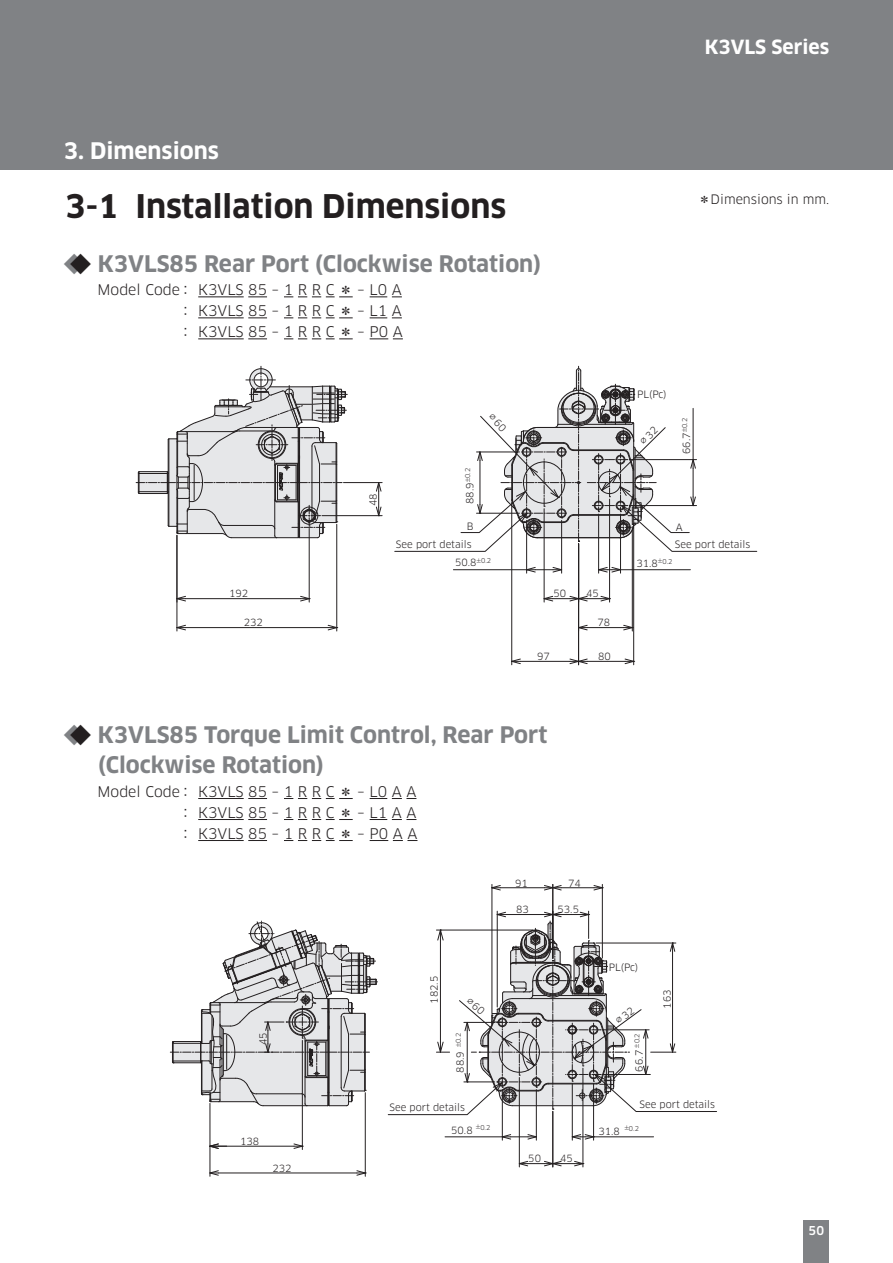
<style>
.page{position:relative;width:893px;height:1263px;background:#fff}
.page>*{position:absolute;margin:0;border:0;box-sizing:border-box;transform-origin:0 0}
.t1{font:700 31.8px "Clan Pro";color:#231f20}
.t2{font:700 22.35px/30px "Clan Pro";color:#808285}
.t3{font:700 22.35px "Clan Pro";color:#fff}
.t4{font:700 19.2px "Clan Pro";color:#fff}
.t5{font:14.4px/21px "Clan Pro";color:#231f20;text-align:justify}
.t6{font:12.75px "Clan Pro";color:#231f20}
.t7{font:500 12px "Clan Pro";color:#fff}
.t8{font:9.9px "Clan Pro";color:#231f20}
.t9{font:9.75px "Clan Pro";color:#231f20}
.s1{font-family:"UD Shin Go Pro";font-weight:300;font-size:12px}
.s2{font-family:"UD Shin Go Pro";font-size:21px}
.s3{font-family:"UD Shin Go Pro";font-size:21px;color:#231f20}
.s4{font-family:"UD Shin Go Pro";font-weight:300;font-size:13.5px}
.s5{font-size:9.9px}
</style>
<div class="page">
<hr style="left:594px;top:1136px;width:60px;height:1px;background:#231f20">
<hr style="left:445px;top:1136px;width:57px;height:1px;background:#231f20">
<hr style="left:302px;top:1040px;width:1px;height:109px;background:#231f20">
<hr style="left:218px;top:1146px;width:76px;height:1px;background:#231f20">
<svg style="left:293px;top:1143px;width:10px;height:6px"></svg>
<hr style="left:210px;top:1103px;width:1px;height:73px;background:#231f20">
<hr style="left:365px;top:1093px;width:1px;height:83px;background:#231f20">
<hr style="left:218px;top:1173px;width:139px;height:1px;background:#231f20">
<svg style="left:209px;top:1170px;width:10px;height:6px"></svg>
<svg style="left:356px;top:1170px;width:10px;height:6px"></svg>
<svg style="left:209px;top:1143px;width:18px;height:6px"></svg>
<hr style="left:492px;top:884px;width:1px;height:129px;background:#231f20">
<hr style="left:500px;top:887px;width:44px;height:1px;background:#231f20">
<svg style="left:491px;top:885px;width:10px;height:5px"></svg>
<hr style="left:553px;top:884px;width:1px;height:74px;background:#231f20">
<hr style="left:602px;top:884px;width:1px;height:74px;background:#231f20">
<hr style="left:561px;top:887px;width:33px;height:1px;background:#231f20">
<svg style="left:544px;top:885px;width:18px;height:5px"></svg>
<svg style="left:593px;top:885px;width:10px;height:5px"></svg>
<hr style="left:519px;top:1077px;width:1px;height:90px;background:#231f20">
<hr style="left:553px;top:1111px;width:1px;height:56px;background:#231f20">
<hr style="left:583px;top:1068px;width:1px;height:99px;background:#231f20">
<svg style="left:519px;top:1161px;width:65px;height:5px"></svg>
<hr style="left:536px;top:1089px;width:1px;height:51px;background:#231f20">
<hr style="left:502px;top:1089px;width:1px;height:51px;background:#231f20">
<svg style="left:502px;top:1134px;width:35px;height:5px"></svg>
<hr style="left:572px;top:1083px;width:1px;height:57px;background:#231f20">
<hr style="left:593px;top:1083px;width:1px;height:57px;background:#231f20">
<svg style="left:572px;top:1134px;width:23px;height:5px"></svg>
<svg style="left:170px;top:920px;width:207px;height:186px"></svg>
<hr style="left:309px;top:528px;width:1px;height:74px;background:#231f20">
<hr style="left:186px;top:598px;width:115px;height:1px;background:#231f20">
<svg style="left:176px;top:596px;width:10px;height:5px"></svg>
<svg style="left:300px;top:596px;width:10px;height:5px"></svg>
<hr style="left:177px;top:535px;width:1px;height:96px;background:#231f20">
<hr style="left:336px;top:524px;width:1px;height:107px;background:#231f20">
<hr style="left:186px;top:627px;width:142px;height:1px;background:#231f20">
<svg style="left:176px;top:625px;width:10px;height:5px"></svg>
<svg style="left:328px;top:625px;width:10px;height:5px"></svg>
<hr style="left:343px;top:482px;width:39px;height:1px;background:#231f20">
<hr style="left:322px;top:515px;width:60px;height:1px;background:#231f20">
<svg style="left:136px;top:366px;width:211px;height:173px"></svg>
<svg style="left:376px;top:482px;width:5px;height:34px"></svg>
<hr style="left:620px;top:514px;width:1px;height:59px;background:#231f20">
<hr style="left:598px;top:514px;width:1px;height:59px;background:#231f20">
<hr style="left:620px;top:569px;width:70px;height:1px;background:#231f20">
<svg style="left:598px;top:567px;width:22px;height:5px"></svg>
<hr style="left:632px;top:527px;width:1px;height:104px;background:#231f20">
<hr style="left:587px;top:627px;width:37px;height:1px;background:#231f20">
<svg style="left:579px;top:625px;width:9px;height:5px"></svg>
<svg style="left:623px;top:625px;width:10px;height:5px"></svg>
<hr style="left:561px;top:520px;width:1px;height:53px;background:#231f20">
<hr style="left:526px;top:520px;width:1px;height:53px;background:#231f20">
<hr style="left:453px;top:569px;width:74px;height:1px;background:#231f20">
<svg style="left:526px;top:567px;width:36px;height:5px"></svg>
<hr style="left:633px;top:526px;width:1px;height:139px;background:#231f20">
<hr style="left:587px;top:661px;width:38px;height:1px;background:#231f20">
<svg style="left:625px;top:658px;width:10px;height:6px"></svg>
<hr style="left:544px;top:509px;width:1px;height:93px;background:#231f20">
<hr style="left:609px;top:499px;width:1px;height:103px;background:#231f20">
<svg style="left:544px;top:596px;width:67px;height:5px"></svg>
<hr style="left:578px;top:544px;width:1px;height:121px;background:#231f20">
<hr style="left:511px;top:502px;width:1px;height:163px;background:#231f20">
<hr style="left:520px;top:661px;width:50px;height:1px;background:#231f20">
<svg style="left:569px;top:658px;width:19px;height:6px"></svg>
<svg style="left:511px;top:658px;width:10px;height:6px"></svg>
<div style="left:0;top:0;width:893px;height:170px;background:#808285"></div>
<div style="left:804px;top:1220px;width:25px;height:43px;background:#808285"></div>
<hr style="left:198px;top:296px;width:46px;height:1px;background:#231f20">
<svg style="left:248px;top:296px;width:19px;height:1px"></svg>
<svg style="left:284px;top:296px;width:69px;height:1px"></svg>
<svg style="left:370px;top:296px;width:32px;height:1px"></svg>
<hr style="left:198px;top:317px;width:46px;height:1px;background:#231f20">
<svg style="left:248px;top:317px;width:19px;height:1px"></svg>
<svg style="left:284px;top:317px;width:69px;height:1px"></svg>
<svg style="left:370px;top:317px;width:32px;height:1px"></svg>
<hr style="left:198px;top:338px;width:46px;height:1px;background:#231f20">
<svg style="left:248px;top:338px;width:19px;height:1px"></svg>
<svg style="left:284px;top:338px;width:69px;height:1px"></svg>
<svg style="left:370px;top:338px;width:33px;height:1px"></svg>
<hr style="left:198px;top:798px;width:46px;height:1px;background:#231f20">
<svg style="left:248px;top:798px;width:19px;height:1px"></svg>
<svg style="left:284px;top:798px;width:69px;height:1px"></svg>
<svg style="left:370px;top:798px;width:46px;height:1px"></svg>
<hr style="left:198px;top:819px;width:46px;height:1px;background:#231f20">
<svg style="left:248px;top:819px;width:19px;height:1px"></svg>
<svg style="left:284px;top:819px;width:69px;height:1px"></svg>
<svg style="left:370px;top:819px;width:46px;height:1px"></svg>
<hr style="left:198px;top:840px;width:46px;height:1px;background:#231f20">
<svg style="left:248px;top:840px;width:19px;height:1px"></svg>
<svg style="left:284px;top:840px;width:69px;height:1px"></svg>
<svg style="left:370px;top:840px;width:47px;height:1px"></svg>
<svg style="left:388px;top:911px;width:329px;height:204px"></svg>
<svg style="left:394px;top:366px;width:363px;height:186px"></svg>
<h2 class="t3" style="left:64px;top:138px;width:157px">3. Dimensions</h2>
<h3 class="t4" style="left:705px;top:36px;width:126px">K3VLS Series</h3>
<h1 class="t1" style="left:65px;top:188px;width:442px">3-1 Installation Dimensions</h1>
<p class="t6" style="left:699px;top:191px;width:132px"><span class="s1">＊</span>Dimensions in mm.</p>
<h2 class="t2" style="left:64px;top:249px;width:479px"><span class="s2">◆</span><span class="s3">◆</span> K3VLS85 Rear Port (Clockwise Rotation)</h2>
<p class="t5" style="left:179px;top:279px;width:225px;text-indent:-115px"><span class="s4">　　</span> Model Code <span class="s4">：</span> K3VLS 85 – 1 R R C <span class="s4">＊</span> – L0 A<span class="s4">：</span> K3VLS 85 – 1 R R C <span class="s4">＊</span> – L1 A<span class="s4">：</span> K3VLS 85 – 1 R R C <span class="s4">＊</span> – P0 A</p>
<p class="t9" style="left:367px;top:506px;width:14px;rotate:-90deg">48</p>
<p class="t9" style="left:464px;top:504px;width:38px;rotate:-90deg">88<span class="s5">.</span>9<sup>±</sup><sup>0</sup><sup>.</sup><sup>2</sup></p>
<p class="t8" style="left:637px;top:388px;width:31px">PL(Pc)</p>
<p class="t9" style="left:681px;top:454px;width:38px;rotate:-90deg">66<span class="s5">.</span>7<sup>±</sup><sup>0</sup><sup>.</sup><sup>2</sup></p>
<p class="t8" style="left:467px;top:521px;width:8px">B</p>
<p class="t8" style="left:676px;top:521px;width:8px">A</p>
<p class="t8" style="left:396px;top:538px;width:77px">See port details</p>
<p class="t8" style="left:675px;top:538px;width:77px">See port details</p>
<p class="t9" style="left:229px;top:587px;width:21px">192</p>
<p class="t9" style="left:244px;top:616px;width:21px">232</p>
<p class="t9" style="left:455px;top:557px;width:38px">50<span class="s5">.</span>8<sup>±</sup><sup>0</sup><sup>.</sup><sup>2</sup></p>
<p class="t9" style="left:553px;top:587px;width:14px">50</p>
<p class="t9" style="left:586px;top:587px;width:14px">45</p>
<p class="t9" style="left:537px;top:650px;width:14px">97</p>
<p class="t9" style="left:597px;top:616px;width:14px">78</p>
<p class="t9" style="left:598px;top:650px;width:14px">80</p>
<h2 class="t2" style="left:98px;top:720px;width:451px;text-indent:-34px"><span class="s2">◆</span><span class="s3">◆</span> K3VLS85 Torque Limit Control, Rear Port (Clockwise Rotation)</h2>
<p class="t5" style="left:179px;top:781px;width:240px;text-indent:-115px"><span class="s4">　　</span> Model Code <span class="s4">：</span> K3VLS 85 – 1 R R C <span class="s4">＊</span> – L0 A A<span class="s4">：</span> K3VLS85 – 1RRC<span class="s4">＊</span> – L1AA<span class="s4">：</span> K3VLS85 – 1RRC<span class="s4">＊</span> – P0AA</p>
<p class="t9" style="left:515px;top:877px;width:14px">91</p>
<p class="t9" style="left:568px;top:877px;width:14px">74</p>
<p class="t9" style="left:516px;top:904px;width:14px">83</p>
<p class="t9" style="left:558px;top:904px;width:23px">53<span class="s5">.</span>5</p>
<p class="t9" style="left:636px;top:557px;width:38px">31<span class="s5">.</span>8<sup>±</sup><sup>0</sup><sup>.</sup><sup>2</sup></p>
<p class="t9" style="left:257px;top:1045px;width:14px;rotate:-90deg">45</p>
<p class="t9" style="left:240px;top:1135px;width:21px">138</p>
<p class="t9" style="left:273px;top:1162px;width:21px">232</p>
<p class="t9" style="left:428px;top:1004px;width:29px;rotate:-90deg">182<span class="s5">.</span>5</p>
<p class="t8" style="left:609px;top:961px;width:31px">PL(Pc)</p>
<p class="t9" style="left:454px;top:1073px;width:41px;rotate:-90deg">88<span class="s5">.</span>9 <sup>±</sup><sup>0</sup><sup>.</sup><sup>2</sup></p>
<p class="t9" style="left:633px;top:1071px;width:40px;rotate:-90deg">66<span class="s5">.</span>7 <sup>±</sup><sup>0</sup><sup>.</sup><sup>2</sup></p>
<p class="t9" style="left:661px;top:1009px;width:21px;rotate:-90deg">163</p>
<p class="t8" style="left:389px;top:1101px;width:77px">See port details</p>
<p class="t8" style="left:639px;top:1098px;width:77px">See port details</p>
<p class="t9" style="left:451px;top:1124px;width:41px">50<span class="s5">.</span>8 <sup>±</sup><sup>0</sup><sup>.</sup><sup>2</sup></p>
<p class="t9" style="left:598px;top:1125px;width:42px">31<span class="s5">.</span>8 <sup>±</sup><sup>0</sup><sup>.</sup><sup>2</sup></p>
<p class="t9" style="left:528px;top:1153px;width:14px">50</p>
<p class="t9" style="left:560px;top:1153px;width:14px">45</p>
<p class="t7" style="left:809px;top:1224px;width:17px">50</p>
</div>
